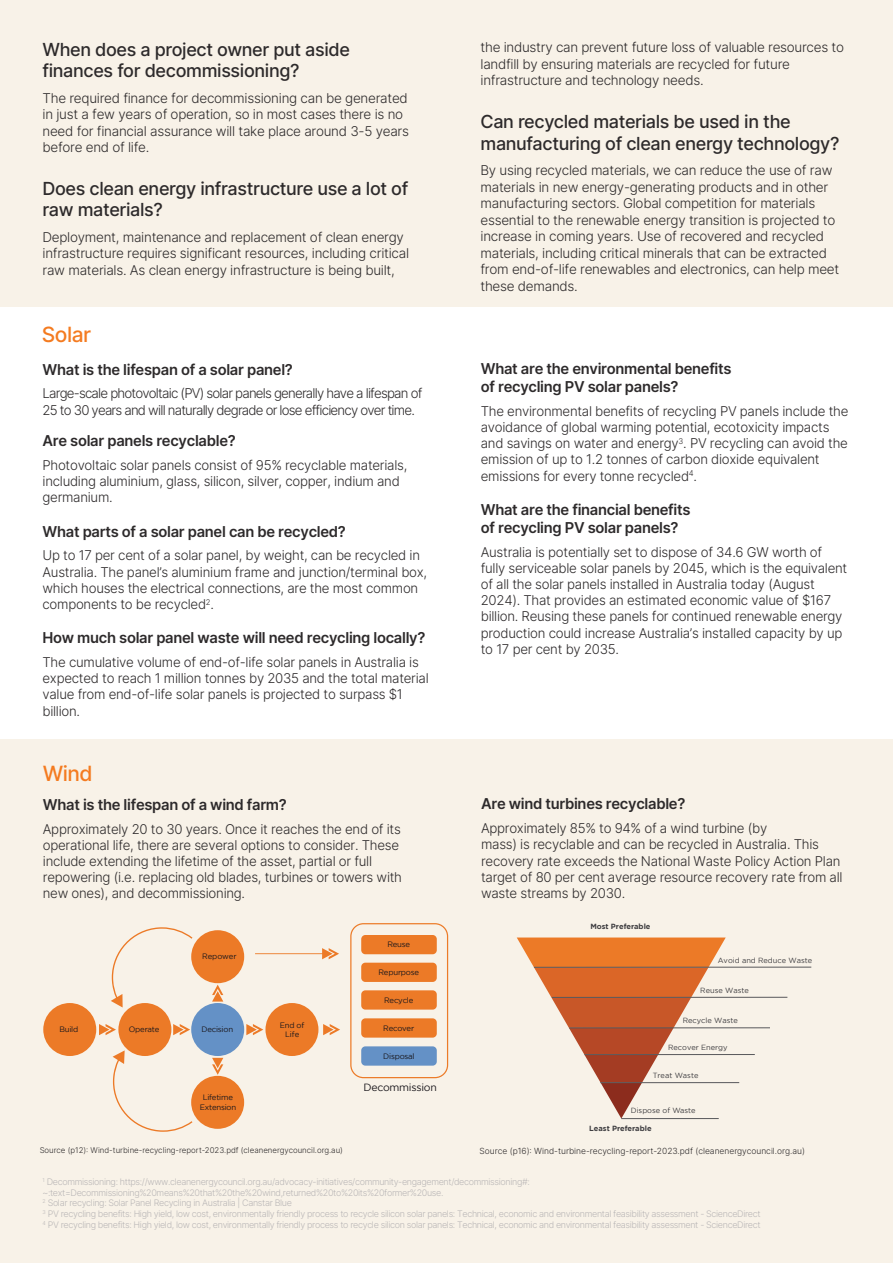
<style>
.page{position:relative;width:893px;height:1263px;background:#fff}
.page>*{position:absolute;margin:0;border:0;box-sizing:border-box;transform-origin:0 0}
.t1{font:500 21px "Inter";letter-spacing:-.025em;color:#f47b20}
.t2{font:500 18px/21.6px "Inter";letter-spacing:-.02em;color:#2d2a2b}
.t3{font:600 15px/18px "Inter";letter-spacing:-.02em;color:#2d2a2b}
.t4{font:300 13.5px/16.2px "Inter";letter-spacing:-.02em;color:#2d2a2b}
.t5{font:300 13.5px/16.2px "Inter";letter-spacing:-.06em;color:#2d2a2b}
.t6{font:10.5px "Gotham";letter-spacing:-.025em;color:#1a171c}
.t7{font:300 9px/10.8px "Inter";letter-spacing:-.04em;color:#bab7b7}
.t8{font:300 8.55px "Inter";color:#2d2a2b}
.t9{font:300 7.95px "Inter";color:#2d2a2b}
.t10{font:7.8px/9.3px "Gotham";letter-spacing:-.025em;color:#1a171c;text-align:center}
.t11{font:7.8px "Gotham";letter-spacing:-.005em;color:#1a171c}
.t12{font:7.5px "Gotham";color:#3e3d40}
.t13{font:700 7.5px "Gotham";color:#3e3d40}
</style>
<div class="page">
<div style="left:0;top:739px;width:893px;height:524px;background:#f8f2e8"></div>
<div style="left:0;top:0;width:893px;height:306px;background:#f8f2e8"></div>
<div style="left:191px;top:930px;width:53px;height:53px;background:#ec7a27;border-radius:50%"></div>
<div style="left:191px;top:1003px;width:53px;height:53px;background:#6491c6;border-radius:50%"></div>
<div style="left:118px;top:1003px;width:53px;height:53px;background:#ec7a27;border-radius:50%"></div>
<div style="left:43px;top:1003px;width:53px;height:53px;background:#ec7a27;border-radius:50%"></div>
<div style="left:265px;top:1003px;width:53px;height:53px;background:#ec7a27;border-radius:50%"></div>
<div style="left:191px;top:1076px;width:53px;height:53px;background:#ec7a27;border-radius:50%"></div>
<svg style="left:113px;top:1050px;width:79px;height:82px"></svg>
<svg style="left:111px;top:927px;width:81px;height:80px"></svg>
<svg style="left:323px;top:1024px;width:17px;height:11px"></svg>
<svg style="left:246px;top:1024px;width:17px;height:11px"></svg>
<svg style="left:173px;top:1024px;width:17px;height:11px"></svg>
<svg style="left:212px;top:985px;width:11px;height:16px"></svg>
<svg style="left:212px;top:1058px;width:11px;height:17px"></svg>
<svg style="left:255px;top:948px;width:84px;height:11px"></svg>
<div style="left:361px;top:1046px;width:76px;height:20px;background:#6491c6;border-radius:4px"></div>
<div style="left:361px;top:1018px;width:76px;height:19px;background:#ec7a27;border-radius:4px"></div>
<div style="left:361px;top:990px;width:76px;height:19px;background:#ec7a27;border-radius:4px"></div>
<div style="left:361px;top:963px;width:76px;height:19px;background:#ec7a27;border-radius:4px"></div>
<div style="left:361px;top:935px;width:76px;height:19px;background:#ec7a27;border-radius:4px"></div>
<svg style="left:99px;top:1024px;width:17px;height:11px"></svg>
<div style="left:350px;top:923px;width:98px;height:155px;border:1px solid #ec7b28;border-radius:13px"></div>
<svg style="left:517px;top:937px;width:209px;height:181px"></svg>
<hr style="left:534px;top:967px;width:277px;height:1px;background:#58585b">
<hr style="left:552px;top:997px;width:235px;height:1px;background:#58585b">
<hr style="left:569px;top:1027px;width:201px;height:1px;background:#58585b">
<hr style="left:584px;top:1054px;width:171px;height:1px;background:#58585b">
<hr style="left:600px;top:1082px;width:139px;height:1px;background:#58585b">
<hr style="left:621px;top:1118px;width:98px;height:1px;background:#58585b">
<h2 class="t2" style="left:43px;top:38px;width:309px">When does a project owner put aside finances for decommissioning?</h2>
<p class="t4" style="left:43px;top:89px;width:368px">The required finance for decommissioning can be generated in just a few years of operation, so in most cases there is no need for financial assurance will take place around 3-5 years before end of life.</p>
<h2 class="t2" style="left:43px;top:177px;width:367px">Does clean energy infrastructure use a lot of raw materials?</h2>
<p class="t4" style="left:43px;top:228px;width:368px">Deployment, maintenance and replacement of clean energy infrastructure requires significant resources, including critical raw materials. As clean energy infrastructure is being built,</p>
<h1 class="t1" style="left:42px;top:319px;width:51px">Solar</h1>
<p class="t3" style="left:43px;top:360px;width:252px">What is the lifespan of a solar panel?</p>
<p class="t5" style="left:43px;top:385px;width:381px">Large-scale photovoltaic (PV) solar panels generally have a lifespan of<br>25 to 30 years and will naturally degrade or lose efficiency over time.</p>
<p class="t3" style="left:43px;top:431px;width:195px">Are solar panels recyclable?</p>
<p class="t4" style="left:43px;top:456px;width:366px">Photovoltaic solar panels consist of 95% recyclable materials, including aluminium, glass, silicon, silver, copper, indium and germanium.</p>
<p class="t3" style="left:43px;top:522px;width:305px">What parts of a solar panel can be recycled?</p>
<p class="t4" style="left:43px;top:547px;width:386px">Up to 17 per cent of a solar panel, by weight, can be recycled in Australia. The panel’s aluminium frame and junction/terminal box, which houses the electrical connections, are the most common components to be recycled<sup>2</sup>.</p>
<p class="t3" style="left:43px;top:628px;width:384px">How much solar panel waste will need recycling locally?</p>
<p class="t4" style="left:43px;top:654px;width:388px">The cumulative volume of end-of-life solar panels in Australia is expected to reach 1 million tonnes by 2035 and the total material value from end-of-life solar panels is projected to surpass $1 billion.</p>
<h1 class="t1" style="left:43px;top:757px;width:51px">Wind</h1>
<p class="t3" style="left:43px;top:795px;width:246px">What is the lifespan of a wind farm?</p>
<p class="t4" style="left:43px;top:820px;width:361px">Approximately 20 to 30 years. Once it reaches the end of its operational life, there are several options to consider. These include extending the lifetime of the asset, partial or full repowering (i.e. replacing old blades, turbines or towers with new ones), and decommissioning.</p>
<p class="t10" style="left:59px;top:1025px;width:20px">Build</p>
<p class="t10" style="left:129px;top:1025px;width:32px">Operate</p>
<p class="t11" style="left:202px;top:952px;width:36px">Repower</p>
<p class="t10" style="left:202px;top:1025px;width:33px">Decision</p>
<p class="t10" style="left:280px;top:1020px;width:26px">End of<br>Life</p>
<p class="t10" style="left:200px;top:1093px;width:38px">Lifetime<br>Extension</p>
<p class="t9" style="left:40px;top:1144px;width:305px">Source (p12): Wind-turbine-recycling-report-2023.pdf (cleanenergycouncil.org.au)</p>
<p class="t10" style="left:387px;top:940px;width:24px">Reuse</p>
<p class="t10" style="left:379px;top:967px;width:42px">Repurpose</p>
<p class="t10" style="left:384px;top:995px;width:31px">Recycle</p>
<p class="t10" style="left:383px;top:1023px;width:32px">Recover</p>
<p class="t10" style="left:383px;top:1051px;width:33px">Disposal</p>
<p class="t6" style="left:363px;top:1082px;width:75px">Decommission</p>
<p class="t4" style="left:480px;top:39px;width:365px">the industry can prevent future loss of valuable resources to landfill by ensuring materials are recycled for future infrastructure and technology needs.</p>
<h2 class="t2" style="left:480px;top:110px;width:361px">Can recycled materials be used in the manufacturing of clean energy technology?</h2>
<p class="t4" style="left:480px;top:162px;width:360px">By using recycled materials, we can reduce the use of raw materials in new energy-generating products and in other manufacturing sectors. Global competition for materials essential to the renewable energy transition is projected to increase in coming years. Use of recovered and recycled materials, including critical minerals that can be extracted from end-of-life renewables and electronics, can help meet these demands.</p>
<p class="t3" style="left:481px;top:359px;width:252px">What are the environmental benefits of recycling PV solar panels?</p>
<p class="t4" style="left:481px;top:403px;width:369px">The environmental benefits of recycling PV panels include the avoidance of global warming potential, ecotoxicity impacts and savings on water and energy<sup>3</sup>. PV recycling can avoid the emission of up to 1.2 tonnes of carbon dioxide equivalent emissions for every tonne recycled<sup>4</sup>.</p>
<p class="t3" style="left:481px;top:500px;width:211px">What are the financial benefits of recycling PV solar panels?</p>
<p class="t4" style="left:481px;top:543px;width:368px">Australia is potentially set to dispose of 34.6 GW worth of fully serviceable solar panels by 2045, which is the equivalent of all the solar panels installed in Australia today (August 2024). That provides an estimated economic value of $167 billion. Reusing these panels for continued renewable energy production could increase Australia’s installed capacity by up to 17 per cent by 2035.</p>
<p class="t3" style="left:481px;top:795px;width:206px">Are wind turbines recyclable?</p>
<p class="t4" style="left:481px;top:820px;width:363px">Approximately 85% to 94% of a wind turbine (by<br>mass) is recyclable and can be recycled in Australia. This recovery rate exceeds the National Waste Policy Action Plan target of 80 per cent average resource recovery rate from all waste streams by 2030.</p>
<p class="t13" style="left:590px;top:922px;width:62px">Most Preferable</p>
<p class="t12" style="left:718px;top:957px;width:96px">Avoid and Reduce Waste</p>
<p class="t12" style="left:700px;top:986px;width:50px">Reuse Waste</p>
<p class="t12" style="left:683px;top:1016px;width:57px">Recycle Waste</p>
<p class="t12" style="left:668px;top:1043px;width:61px">Recover Energy</p>
<p class="t12" style="left:653px;top:1071px;width:47px">Treat Waste</p>
<p class="t12" style="left:631px;top:1106px;width:66px">Dispose of Waste</p>
<p class="t13" style="left:589px;top:1124px;width:64px">Least Preferable</p>
<p class="t8" style="left:480px;top:1144px;width:327px">Source (p16): Wind-turbine-recycling-report-2023.pdf (cleanenergycouncil.org.au)</p>
<p class="t7" style="left:43px;top:1176px;width:720px"><sup>1</sup> Decommissioning: https://www.cleanenergycouncil.org.au/advocacy-initiatives/community-engagement/decommissioning#: ~:text=Decommissioning%20means%20that%20the%20wind,returned%20to%20its%20former%20use.<br><sup>2</sup> Solar recycling: Solar Panel Recycling in Australia | Canstar Blue<br><sup>3</sup> PV recycling benefits: High yield, low cost, environmentally friendly process to recycle silicon solar panels: Technical, economic and environmental feasibility assessment - ScienceDirect <sup>4</sup> PV recycling benefits: High yield, low cost, environmentally friendly process to recycle silicon solar panels: Technical, economic and environmental feasibility assessment - ScienceDirect</p>
</div>
